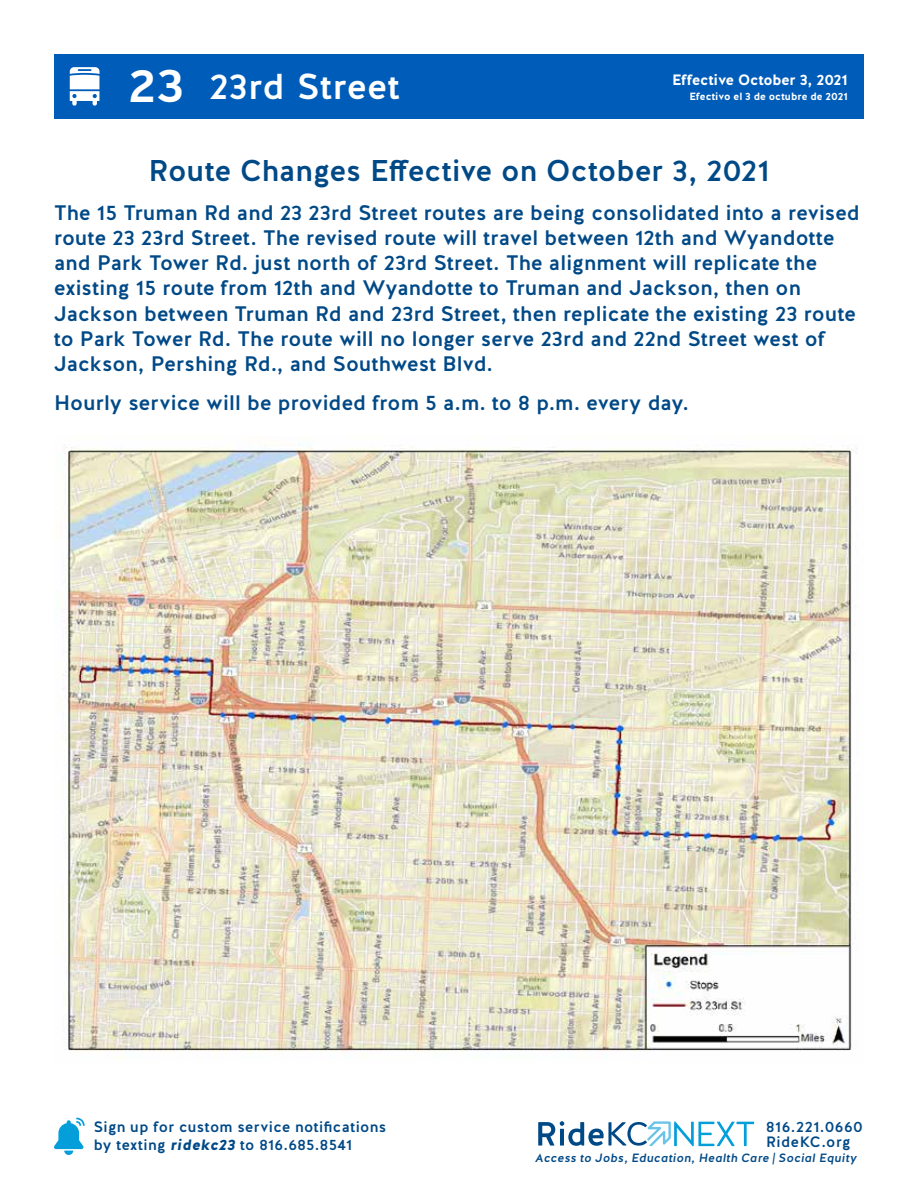
<style>
.page{position:relative;width:918px;height:1188px;background:#fff}
.page>*{position:absolute;margin:0;border:0;box-sizing:border-box;transform-origin:0 0}
.t1{font:500 36px "Halis GR";letter-spacing:.02em;color:#fff}
.t2{font:500 30px "Halis GR";letter-spacing:.005em;color:#004987}
.t3{font:500 21px/25.2px "Halis GR";letter-spacing:.005em;color:#004987}
.t4{font:500 15px/15px "Halis GR";letter-spacing:.025em;color:#004987}
.t5{font:700 15px "Halis GR";letter-spacing:-.01em;color:#fff}
.t6{font:italic 500 12px "Halis GR";letter-spacing:.02em;color:#004987}
.t7{font:700 10.5px "Halis GR";letter-spacing:.005em;color:#fff}
.s1{font-family:"Interstate Mono";font-weight:700;font-size:45px}
.s2{font-weight:900;font-style:italic}
</style>
<div class="page">
<div style="left:54px;top:54px;width:810px;height:65px;background:#005cb9"></div>
<svg style="left:54px;top:1118px;width:31px;height:37px"></svg>
<svg style="left:538px;top:1121px;width:216px;height:26px"></svg>
<svg style="left:70px;top:67px;width:30px;height:39px"></svg>
<img style="left:63px;top:445px;width:794px;height:614px">
<h1 class="t1" style="left:129px;top:63px;width:273px"><span class="s1">23</span> 23rd Street</h1>
<p class="t5" style="left:672px;top:70px;width:177px">Effective October 3, 2021</p>
<p class="t7" style="left:689px;top:89px;width:160px">Efectivo el 3 de octubre de 2021</p>
<h2 class="t2" style="left:149px;top:151px;width:622px">Route Changes Effective on October 3, 2021</h2>
<p class="t3" style="left:54px;top:200px;width:807px">The 15 Truman Rd and 23 23rd Street routes are being consolidated into a revised route 23 23rd Street. The revised route will travel between 12th and Wyandotte and Park Tower Rd. just north of 23rd Street. The alignment will replicate the existing 15 route from 12th and Wyandotte to Truman and Jackson, then on Jackson between Truman Rd and 23rd Street, then replicate the existing 23 route to Park Tower Rd. The route will no longer serve 23rd and 22nd Street west of Jackson, Pershing Rd., and Southwest Blvd.</p>
<p class="t3" style="left:54px;top:390px;width:637px">Hourly service will be provided from 5 a.m. to 8 p.m. every day.</p>
<p class="t4" style="left:94px;top:1118px;width:294px;line-height:18px">Sign up for custom service notifications by texting <span class="s2">ridekc23</span> to 816.685.8541</p>
<p class="t4" style="left:766px;top:1119px;width:98px">816.221.0660<br>RideKC.org</p>
<p class="t6" style="left:535px;top:1151px;width:323px">Access to Jobs, Education, Health Care | Social Equity</p>
</div>
